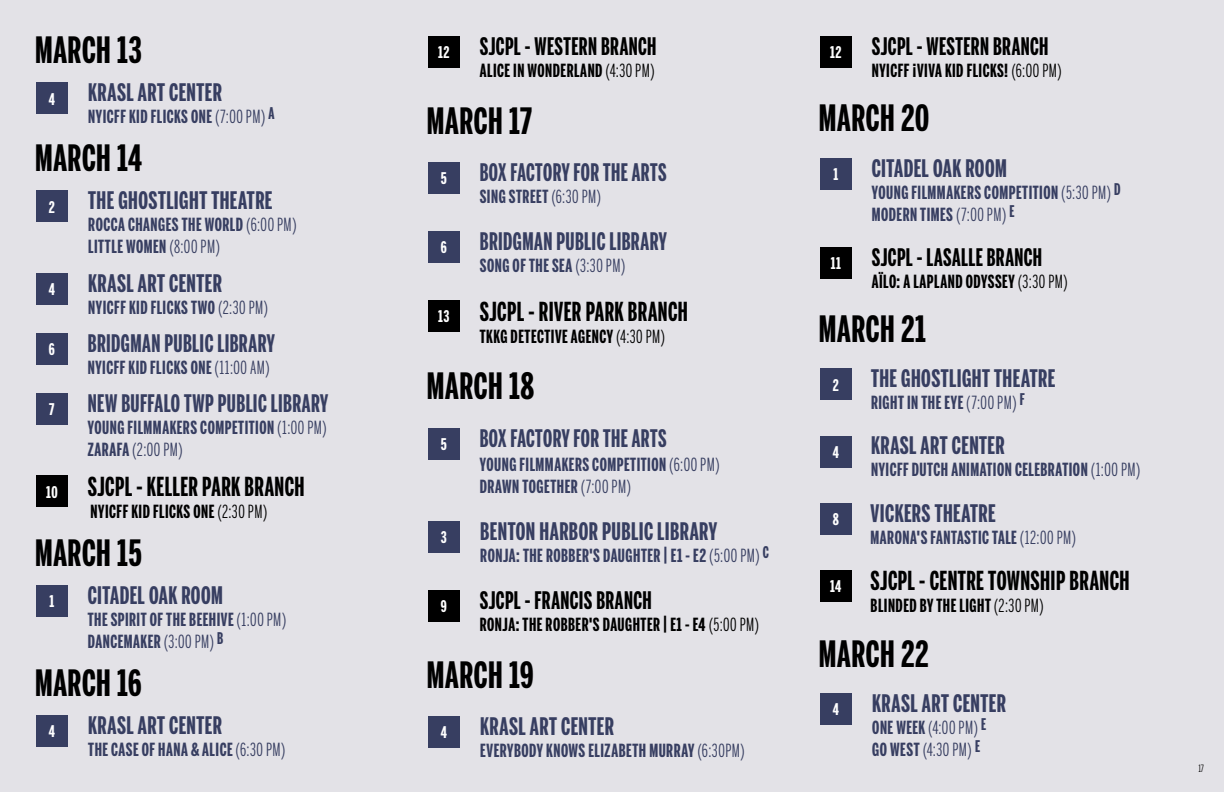
<style>
.page{position:relative;width:1224px;height:792px;background:#e3e2e7}
.page>*{position:absolute;margin:0;border:0;box-sizing:border-box;transform-origin:0 0}
.t1{font:700 36px "Benton Sans Extra Compressed";letter-spacing:.02em;color:#000}
.t2{font:700 26px "Benton Sans Extra Compressed";letter-spacing:.02em;color:#000;scale:.95 1}
.t3{font:700 24px "Benton Sans Extra Compressed";letter-spacing:.02em;color:#373e61}
.t4{font:700 24px "Benton Sans Extra Compressed";letter-spacing:.02em;color:#000;scale:.95 1}
.t5{font:700 24px "Benton Sans Extra Compressed";letter-spacing:.02em;color:#373e61;scale:.96 1}
.t6{font:700 24px "Benton Sans Extra Compressed";letter-spacing:.02em;color:#373e61;scale:.95 1}
.t7{font:700 18px/22px "Benton Sans Extra Compressed";letter-spacing:.03em;color:#373e61}
.t8{font:700 18px "Benton Sans Extra Compressed";letter-spacing:.03em;color:#000}
.t9{font:18px/22px "Benton Sans Extra Compressed";letter-spacing:.03em;color:#373e61}
.t10{font:700 16px "Benton Sans Extra Compressed";letter-spacing:.04em;color:#fff}
.t11{font:10px "Benton Sans Extra Compressed";color:#000}
.s1{font-weight:400}
.s2{font-size:16px;color:#fff}
.s3{font-weight:700}
</style>
<div class="page">
<div style="left:36px;top:585px;width:32px;height:32px;background:#373e61"></div>
<div style="left:36px;top:82px;width:32px;height:32px;background:#373e61"></div>
<div style="left:428px;top:428px;width:32px;height:31px;background:#373e61"></div>
<div style="left:428px;top:590px;width:32px;height:32px;background:#000"></div>
<div style="left:428px;top:716px;width:32px;height:32px;background:#373e61"></div>
<div style="left:820px;top:36px;width:32px;height:32px;background:#000"></div>
<div style="left:36px;top:715px;width:32px;height:32px;background:#373e61"></div>
<div style="left:428px;top:36px;width:32px;height:32px;background:#000"></div>
<div style="left:428px;top:162px;width:32px;height:32px;background:#373e61"></div>
<div style="left:428px;top:231px;width:32px;height:32px;background:#373e61"></div>
<div style="left:428px;top:300px;width:32px;height:32px;background:#000"></div>
<div style="left:36px;top:190px;width:32px;height:32px;background:#373e61"></div>
<div style="left:36px;top:273px;width:32px;height:31px;background:#373e61"></div>
<div style="left:36px;top:333px;width:32px;height:32px;background:#373e61"></div>
<div style="left:36px;top:393px;width:32px;height:32px;background:#373e61"></div>
<div style="left:36px;top:476px;width:32px;height:31px;background:#000"></div>
<div style="left:820px;top:247px;width:32px;height:32px;background:#000"></div>
<div style="left:820px;top:158px;width:32px;height:31px;background:#373e61"></div>
<div style="left:820px;top:436px;width:32px;height:31px;background:#373e61"></div>
<div style="left:820px;top:503px;width:32px;height:32px;background:#373e61"></div>
<div style="left:820px;top:570px;width:32px;height:32px;background:#000"></div>
<div style="left:820px;top:368px;width:32px;height:32px;background:#373e61"></div>
<div style="left:820px;top:693px;width:32px;height:32px;background:#373e61"></div>
<div style="left:428px;top:521px;width:32px;height:32px;background:#373e61"></div>
<h1 class="t1" style="left:35px;top:27px;width:109px">MARCH 13</h1>
<h3 class="t3" style="left:88px;top:78px;width:135px">KRASL ART CENTER</h3>
<p class="t7" style="left:88px;top:106px;width:188px">NYICFF KID FLICKS ONE <span class="s1">(7:00 PM)</span> <sup>A</sup></p>
<p class="t10" style="left:49px;top:89px;width:8px">4</p>
<h1 class="t1" style="left:35px;top:135px;width:109px">MARCH 14</h1>
<h3 class="t3" style="left:88px;top:186px;width:186px">THE GHOSTLIGHT THEATRE</h3>
<p class="t7" style="left:88px;top:214px;width:210px">ROCCA CHANGES THE WORLD <span class="s1">(6:00 PM)<br></span>LITTLE WOMEN <span class="s1">(8:00 PM)</span></p>
<p class="t10" style="left:49px;top:197px;width:8px">2</p>
<p class="t10" style="left:49px;top:279px;width:8px">4</p>
<p class="t10" style="left:49px;top:339px;width:7px">6</p>
<p class="t10" style="left:49px;top:400px;width:7px">7</p>
<p class="t10" style="left:46px;top:482px;width:13px">10</p>
<h3 class="t3" style="left:88px;top:268px;width:135px">KRASL ART CENTER</h3>
<p class="t7" style="left:88px;top:296px;width:181px">NYICFF KID FLICKS TWO <span class="s1">(2:30 PM)</span></p>
<h3 class="t5" style="left:88px;top:328px;width:196px">BRIDGMAN PUBLIC LIBRARY</h3>
<p class="t7" style="left:88px;top:356px;width:184px">NYICFF KID FLICKS ONE <span class="s1">(11:00 AM)</span></p>
<h3 class="t5" style="left:88px;top:388px;width:252px">NEW BUFFALO TWP PUBLIC LIBRARY</h3>
<p class="t7" style="left:88px;top:416px;width:241px">YOUNG FILMMAKERS COMPETITION <span class="s1">(1:00 PM)<br></span>ZARAFA <span class="s1">(2:00 PM)</span></p>
<h2 class="t2" style="left:88px;top:470px;width:230px">SJCPL - KELLER PARK BRANCH</h2>
<p class="t8" style="left:91px;top:500px;width:178px">NYICFF KID FLICKS ONE <span class="s1">(2:30 PM)</span></p>
<h1 class="t1" style="left:35px;top:530px;width:109px">MARCH 15</h1>
<h3 class="t3" style="left:88px;top:580px;width:137px">CITADEL OAK ROOM</h3>
<p class="t7" style="left:88px;top:608px;width:200px">THE SPIRIT OF THE BEEHIVE <span class="s1">(1:00 PM)<br></span>DANCEMAKER <span class="s1">(3:00 PM)</span> <sup>B</sup></p>
<p class="t10" style="left:50px;top:592px;width:6px">1</p>
<h1 class="t1" style="left:35px;top:660px;width:108px">MARCH 16</h1>
<h3 class="t3" style="left:88px;top:710px;width:135px">KRASL ART CENTER</h3>
<p class="t7" style="left:88px;top:738px;width:199px">THE CASE OF HANA &amp; ALICE <span class="s1">(6:30 PM)</span></p>
<p class="t10" style="left:49px;top:722px;width:8px">4</p>
<p class="t10" style="left:438px;top:42px;width:13px">12</p>
<h3 class="t4" style="left:480px;top:31px;width:187px">SJCPL - WESTERN BRANCH</h3>
<p class="t8" style="left:480px;top:59px;width:177px">ALICE IN WONDERLAND <span class="s1">(4:30 PM)</span></p>
<h1 class="t1" style="left:427px;top:98px;width:107px">MARCH 17</h1>
<h3 class="t6" style="left:480px;top:157px;width:198px">BOX FACTORY FOR THE ARTS</h3>
<p class="t7" style="left:480px;top:185px;width:123px">SING STREET <span class="s1">(6:30 PM)</span></p>
<p class="t10" style="left:441px;top:168px;width:8px">5</p>
<p class="t10" style="left:441px;top:237px;width:7px">6</p>
<p class="t10" style="left:438px;top:307px;width:13px">13</p>
<h3 class="t5" style="left:480px;top:226px;width:196px">BRIDGMAN PUBLIC LIBRARY</h3>
<p class="t7" style="left:480px;top:254px;width:147px">SONG OF THE SEA <span class="s1">(3:30 PM)</span></p>
<h2 class="t2" style="left:480px;top:295px;width:221px">SJCPL - RIVER PARK BRANCH</h2>
<p class="t8" style="left:480px;top:325px;width:187px">TKKG DETECTIVE AGENCY <span class="s1">(4:30 PM)</span></p>
<h1 class="t1" style="left:427px;top:364px;width:109px">MARCH 18</h1>
<h3 class="t6" style="left:480px;top:423px;width:198px">BOX FACTORY FOR THE ARTS</h3>
<p class="t7" style="left:480px;top:453px;width:242px">YOUNG FILMMAKERS COMPETITION <span class="s1">(6:00 PM)<br></span>DRAWN TOGETHER <span class="s1">(7:00 PM)</span></p>
<p class="t10" style="left:441px;top:434px;width:8px">5</p>
<p class="t10" style="left:441px;top:527px;width:7px">3</p>
<p class="t10" style="left:441px;top:596px;width:7px">9</p>
<h3 class="t3" style="left:480px;top:516px;width:238px">BENTON HARBOR PUBLIC LIBRARY</h3>
<p class="t7" style="left:480px;top:544px;width:290px">RONJA: THE ROBBER'S DAUGHTER | E1 - E2 <span class="s1">(5:00 PM)</span> <sup>C</sup></p>
<h3 class="t4" style="left:480px;top:585px;width:183px">SJCPL - FRANCIS BRANCH</h3>
<p class="t8" style="left:480px;top:613px;width:281px">RONJA: THE ROBBER'S DAUGHTER | E1 - E4 <span class="s1">(5:00 PM)</span></p>
<h1 class="t1" style="left:427px;top:652px;width:108px">MARCH 19</h1>
<h3 class="t3" style="left:480px;top:711px;width:135px">KRASL ART CENTER</h3>
<p class="t7" style="left:480px;top:739px;width:266px">EVERYBODY KNOWS ELIZABETH MURRAY <span class="s1">(6:30PM)</span></p>
<p class="t10" style="left:441px;top:722px;width:8px">4</p>
<p class="t10" style="left:830px;top:42px;width:13px">12</p>
<h3 class="t4" style="left:872px;top:31px;width:187px">SJCPL - WESTERN BRANCH</h3>
<p class="t8" style="left:872px;top:59px;width:192px">NYICFF ¡VIVA KID FLICKS! <span class="s1">(6:00 PM)</span></p>
<h1 class="t1" style="left:819px;top:96px;width:112px">MARCH 20</h1>
<h3 class="t3" style="left:872px;top:153px;width:137px">CITADEL OAK ROOM</h3>
<p class="t7" style="left:872px;top:181px;width:250px">YOUNG FILMMAKERS COMPETITION <span class="s1">(5:30 PM)</span> <sup>D<br></sup>MODERN TIMES <span class="s1">(7:00 PM)</span> <sup>E</sup></p>
<p class="t10" style="left:834px;top:164px;width:6px">1</p>
<p class="t10" style="left:831px;top:253px;width:12px">11</p>
<h3 class="t4" style="left:872px;top:242px;width:181px">SJCPL - LASALLE BRANCH</h3>
<p class="t8" style="left:872px;top:270px;width:198px">AÏLO: A LAPLAND ODYSSEY <span class="s1">(3:30 PM)</span></p>
<h1 class="t1" style="left:819px;top:307px;width:109px">MARCH 21</h1>
<p class="t10" style="left:833px;top:375px;width:8px">2</p>
<h3 class="t3" style="left:871px;top:364px;width:186px">THE GHOSTLIGHT THEATRE</h3>
<p class="t7" style="left:871px;top:392px;width:155px">RIGHT IN THE EYE <span class="s1">(7:00 PM)</span> <sup>F</sup></p>
<p class="t10" style="left:833px;top:442px;width:8px">4</p>
<h3 class="t3" style="left:871px;top:431px;width:135px">KRASL ART CENTER</h3>
<p class="t7" style="left:871px;top:459px;width:271px">NYICFF DUTCH ANIMATION CELEBRATION <span class="s1">(1:00 PM)</span></p>
<p class="t10" style="left:833px;top:509px;width:8px">8</p>
<h3 class="t3" style="left:871px;top:498px;width:127px">VICKERS THEATRE</h3>
<p class="t7" style="left:871px;top:526px;width:207px">MARONA'S FANTASTIC TALE <span class="s1">(12:00 PM)</span></p>
<h2 class="t2" style="left:830px;top:565px;width:317px"><span class="s2">14</span> SJCPL - CENTRE TOWNSHIP BRANCH</h2>
<p class="t8" style="left:871px;top:595px;width:175px">BLINDED BY THE LIGHT <span class="s1">(2:30 PM)</span></p>
<h1 class="t1" style="left:819px;top:631px;width:112px">MARCH 22</h1>
<h3 class="t3" style="left:872px;top:688px;width:135px">KRASL ART CENTER</h3>
<p class="t9" style="left:872px;top:716px;width:115px"><span class="s3">ONE WEEK</span> (4:00 PM) <sup>E<br></sup><span class="s3">GO WEST</span> (4:30 PM) <sup>E</sup></p>
<p class="t10" style="left:833px;top:700px;width:8px">4</p>
<p class="t11" style="left:1199px;top:762px;width:7px">17</p>
</div>
